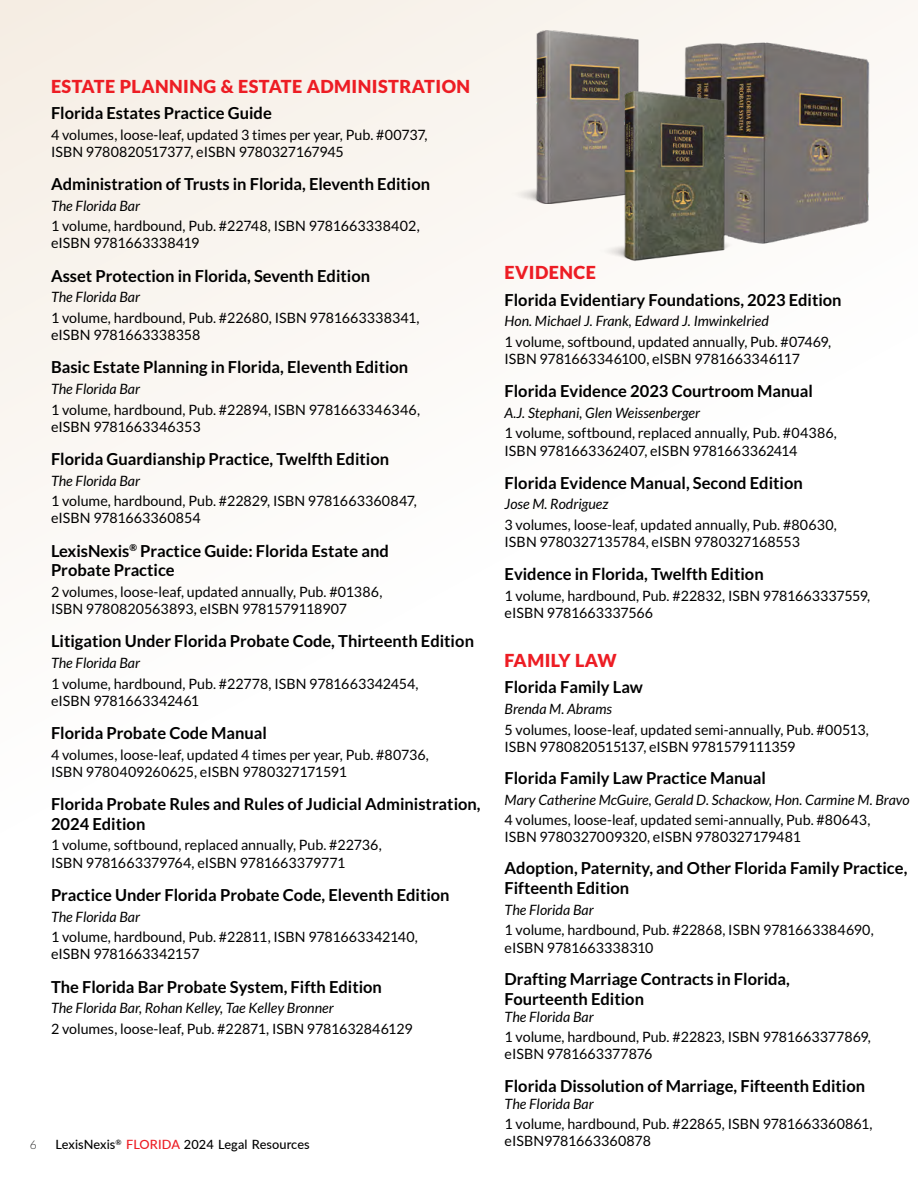
<style>
.page{position:relative;width:918px;height:1188px;background:#fff}
.page>*{position:absolute;margin:0;border:0;box-sizing:border-box;transform-origin:0 0}
.sub_section{font:900 18px "Lato";letter-spacing:.025em;color:#ed1d24}
.Elite_book_title{font:700 16.5px/19.8px "Lato";color:#000}
.isbn{font:700 16.5px/19.8px "Lato";color:#000}
.isbn-2{font:14.25px/17.1px "Lato";color:#000}
.author{font:italic 14.25px "Lato";color:#000}
.t1{font:500 12.75px "Lato";letter-spacing:.01em;color:#000}
.t2{font:300 12px "Lato";color:#292829}
.s1{color:#ed1d24}
</style>
<div class="page">
<div style="left:0;top:0;width:917px;height:1123px;background:linear-gradient(to bottom,#f8f4ed,#fff)"></div>
<img style="left:667px;top:40px;width:205px;height:206px">
<img style="left:510px;top:31px;width:140px;height:172px">
<img style="left:597px;top:86px;width:140px;height:179px">
<p class="sub_section" style="left:51px;top:75px;width:421px">ESTATE PLANNING &amp; ESTATE ADMINISTRATION</p>
<p class="Elite_book_title" style="left:51px;top:103px;width:222px">Florida Estates Practice Guide</p>
<p class="isbn-2" style="left:51px;top:126px;width:378px">4 volumes, loose-leaf, updated 3 times per year, Pub. #00737,<br>ISBN 9780820517377, eISBN 9780327167945</p>
<p class="Elite_book_title" style="left:51px;top:174px;width:381px">Administration of Trusts in Florida, Eleventh Edition</p>
<p class="author" style="left:51px;top:198px;width:91px">The Florida Bar</p>
<p class="isbn-2" style="left:51px;top:218px;width:370px">1 volume, hardbound, Pub. #22748, ISBN 9781663338402, eISBN 9781663338419</p>
<p class="Elite_book_title" style="left:51px;top:266px;width:321px">Asset Protection in Florida, Seventh Edition</p>
<p class="author" style="left:51px;top:289px;width:91px">The Florida Bar</p>
<p class="isbn-2" style="left:51px;top:309px;width:370px">1 volume, hardbound, Pub. #22680, ISBN 9781663338341, eISBN 9781663338358</p>
<p class="Elite_book_title" style="left:51px;top:357px;width:359px">Basic Estate Planning in Florida, Eleventh Edition</p>
<p class="author" style="left:51px;top:381px;width:91px">The Florida Bar</p>
<p class="isbn-2" style="left:51px;top:401px;width:371px">1 volume, hardbound, Pub. #22894, ISBN 9781663346346, eISBN 9781663346353</p>
<p class="Elite_book_title" style="left:51px;top:449px;width:340px">Florida Guardianship Practice, Twelfth Edition</p>
<p class="author" style="left:51px;top:473px;width:91px">The Florida Bar</p>
<p class="isbn-2" style="left:51px;top:492px;width:367px">1 volume, hardbound, Pub. #22829, ISBN 9781663360847, eISBN 9781663360854</p>
<p class="Elite_book_title" style="left:51px;top:541px;width:339px">LexisNexis<sup>®</sup> Practice Guide: Florida Estate and<br>Probate Practice</p>
<p class="isbn-2" style="left:51px;top:583px;width:333px">2 volumes, loose-leaf, updated annually, Pub. #01386,<br>ISBN 9780820563893, eISBN 9781579118907</p>
<p class="Elite_book_title" style="left:51px;top:631px;width:425px">Litigation Under Florida Probate Code, Thirteenth Edition</p>
<p class="author" style="left:51px;top:655px;width:91px">The Florida Bar</p>
<p class="isbn-2" style="left:51px;top:675px;width:369px">1 volume, hardbound, Pub. #22778, ISBN 9781663342454, eISBN 9781663342461</p>
<p class="Elite_book_title" style="left:51px;top:723px;width:218px">Florida Probate Code Manual</p>
<p class="isbn-2" style="left:51px;top:746px;width:379px">4 volumes, loose-leaf, updated 4 times per year, Pub. #80736,<br>ISBN 9780409260625, eISBN 9780327171591</p>
<p class="Elite_book_title" style="left:51px;top:794px;width:431px">Florida Probate Rules and Rules of Judicial Administration,<br>2024 Edition</p>
<p class="isbn-2" style="left:51px;top:837px;width:332px">1 volume, softbound, replaced annually, Pub. #22736,<br>ISBN 9781663379764, eISBN 9781663379771</p>
<p class="Elite_book_title" style="left:51px;top:885px;width:400px">Practice Under Florida Probate Code, Eleventh Edition</p>
<p class="author" style="left:51px;top:908px;width:91px">The Florida Bar</p>
<p class="isbn-2" style="left:51px;top:928px;width:368px">1 volume, hardbound, Pub. #22811, ISBN 9781663342140, eISBN 9781663342157</p>
<p class="Elite_book_title" style="left:51px;top:976px;width:333px">The Florida Bar Probate System, Fifth Edition</p>
<p class="author" style="left:51px;top:1000px;width:284px">The Florida Bar, Rohan Kelley, Tae Kelley Bronner</p>
<p class="isbn-2" style="left:51px;top:1020px;width:363px">2 volumes, loose-leaf, Pub. #22871, ISBN 9781632846129</p>
<p class="t2" style="left:30px;top:1138px;width:8px">6</p>
<p class="t1" style="left:56px;top:1135px;width:256px">LexisNexis<sup>®</sup> <span class="s1">FLORIDA</span> 2024 Legal Resources</p>
<p class="sub_section" style="left:505px;top:262px;width:93px">EVIDENCE</p>
<p class="Elite_book_title" style="left:505px;top:289px;width:339px">Florida Evidentiary Foundations, 2023 Edition</p>
<p class="author" style="left:505px;top:313px;width:266px">Hon. Michael J. Frank, Edward J. Imwinkelried</p>
<p class="isbn-2" style="left:505px;top:333px;width:328px">1 volume, softbound, updated annually, Pub. #07469,<br>ISBN 9781663346100, eISBN 9781663346117</p>
<p class="Elite_book_title" style="left:505px;top:381px;width:310px">Florida Evidence 2023 Courtroom Manual</p>
<p class="author" style="left:505px;top:405px;width:197px">A.J. Stephani, Glen Weissenberger</p>
<p class="isbn-2" style="left:505px;top:425px;width:334px">1 volume, softbound, replaced annually, Pub. #04386,<br>ISBN 9781663362407, eISBN 9781663362414</p>
<p class="Elite_book_title" style="left:505px;top:473px;width:300px">Florida Evidence Manual, Second Edition</p>
<p class="author" style="left:505px;top:496px;width:106px">Jose M. Rodriguez</p>
<p class="isbn-2" style="left:505px;top:516px;width:334px">3 volumes, loose-leaf, updated annually, Pub. #80630,<br>ISBN 9780327135784, eISBN 9780327168553</p>
<p class="Elite_book_title" style="left:505px;top:564px;width:261px">Evidence in Florida, Twelfth Edition</p>
<p class="isbn-2" style="left:505px;top:587px;width:367px">1 volume, hardbound, Pub. #22832, ISBN 9781663337559, eISBN 9781663337566</p>
<p class="sub_section" style="left:505px;top:650px;width:114px">FAMILY LAW</p>
<p class="Elite_book_title" style="left:505px;top:677px;width:140px">Florida Family Law</p>
<p class="author" style="left:505px;top:701px;width:109px">Brenda M. Abrams</p>
<p class="isbn-2" style="left:505px;top:721px;width:366px">5 volumes, loose-leaf, updated semi-annually, Pub. #00513,<br>ISBN 9780820515137, eISBN 9781579111359</p>
<p class="Elite_book_title" style="left:505px;top:768px;width:263px">Florida Family Law Practice Manual</p>
<p class="author" style="left:505px;top:791px;width:407px">Mary Catherine McGuire, Gerald D. Schackow, Hon. Carmine M. Bravo</p>
<p class="isbn-2" style="left:505px;top:811px;width:367px">4 volumes, loose-leaf, updated semi-annually, Pub. #80643,<br>ISBN 9780327009320, eISBN 9780327179481</p>
<p class="Elite_book_title" style="left:505px;top:858px;width:404px">Adoption, Paternity, and Other Florida Family Practice,<br>Fifteenth Edition</p>
<p class="author" style="left:505px;top:902px;width:91px">The Florida Bar</p>
<p class="isbn-2" style="left:505px;top:922px;width:371px">1 volume, hardbound, Pub. #22868, ISBN 9781663384690, eISBN 9781663338310</p>
<p class="isbn" style="left:505px;top:969px;width:287px">Drafting Marriage Contracts in Florida,<br>Fourteenth Edition</p>
<p class="author" style="left:505px;top:1009px;width:91px">The Florida Bar</p>
<p class="isbn-2" style="left:505px;top:1028px;width:368px">1 volume, hardbound, Pub. #22823, ISBN 9781663377869, eISBN 9781663377876</p>
<p class="isbn" style="left:505px;top:1075px;width:362px">Florida Dissolution of Marriage, Fifteenth Edition</p>
<p class="author" style="left:505px;top:1096px;width:91px">The Florida Bar</p>
<p class="isbn-2" style="left:505px;top:1116px;width:369px">1 volume, hardbound, Pub. #22865, ISBN 9781663360861, eISBN9781663360878</p>
</div>
